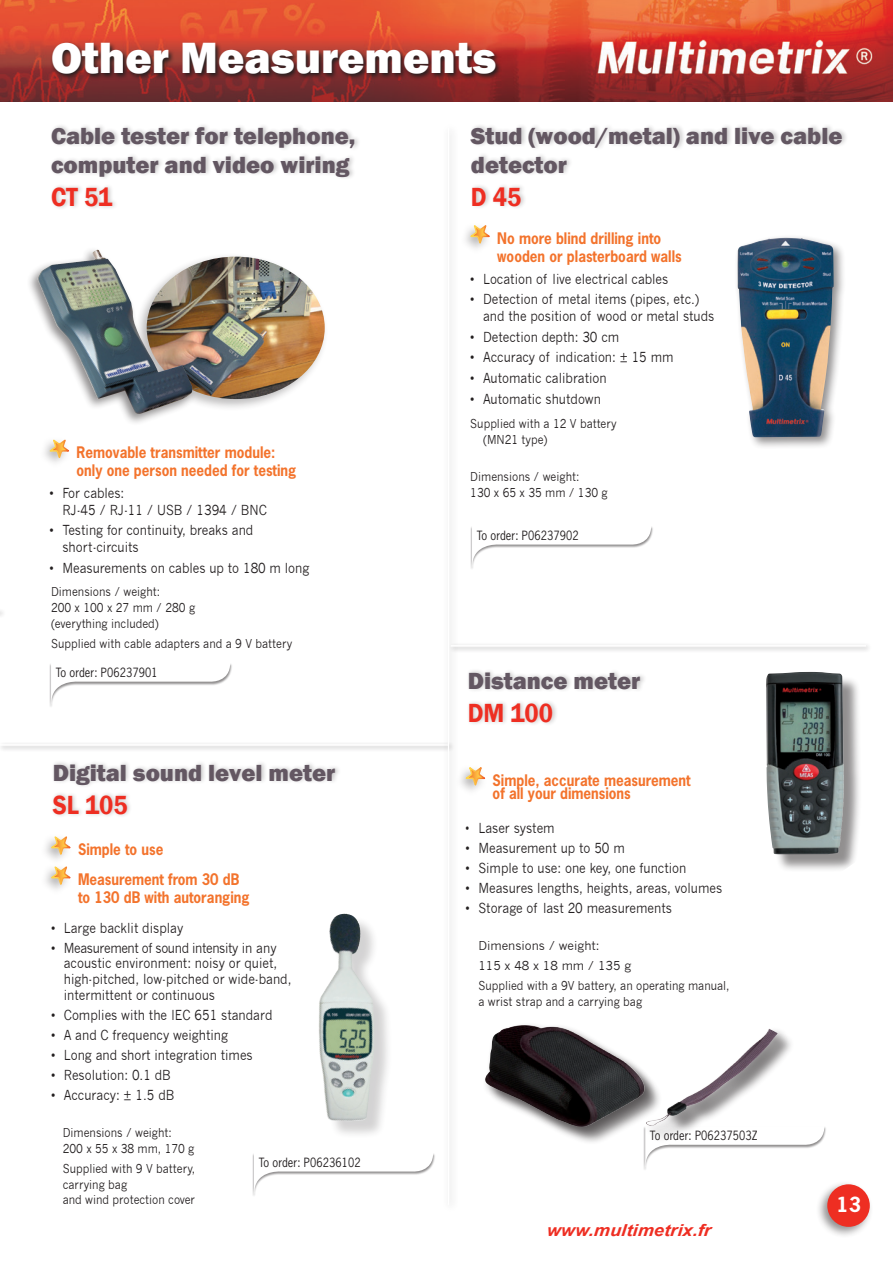
<style>
.page{position:relative;width:893px;height:1263px;background:#fff}
.page>*{position:absolute;margin:0;border:0;box-sizing:border-box;transform-origin:0 0}
.chapitre{font:800 45px "Franklin Gothic";color:#fff}
.Tproduit{font:600 27px "Franklin Gothic";color:#ee2e22;scale:.9 1}
.Tproduit-2{font:800 24px/28.5px "Franklin Gothic";color:#635762}
.t1{font:700 19.65px "News Gothic Std";color:#fff}
.t2{font:italic 700 16.5px "Arial";letter-spacing:.005em;color:#ee2e22;scale:1.1 1}
.Accroche_ok{font:700 15px/18px "News Gothic Std";color:#f3732c;scale:.9 1}
.accroche_produit{font:700 15px/18px "News Gothic Std";color:#f3732c;scale:.9 1}
.texte_puce{font:13.5px/16.5px "News Gothic";color:#231f20;scale:.9 1}
.texte_puce-2{font:13.5px "News Gothic";color:#231f20;scale:.8 1}
.texte{font:12px/15.8px "News Gothic";color:#231f20;scale:.9 1}
.texte_puce-3{font:12px/15.8px "News Gothic";color:#231f20;scale:.9 1}
.cde{font:12px "News Gothic Std";letter-spacing:.01em;color:#231f20;scale:.9 1}
.texte_puce-4{font:12px "News Gothic";color:#231f20}
</style>
<div class="page">
<div style="left:815px;top:1181px;width:59px;height:58px;background:#231f20;opacity:.5"></div>
<div style="left:827px;top:1184px;width:43px;height:43px;background:#ee2e22;border-radius:50%"></div>
<img style="left:0;top:0;width:893px;height:102px">
<div style="left:0;top:608px;width:6px;height:10px;background:#f9f9f9"></div>
<svg style="left:50px;top:41px;width:452px;height:40px;background:#742e2a"></svg>
<div style="left:38px;top:437px;width:34px;height:33px;background:#231f20;opacity:.35"></div>
<svg style="left:48px;top:437px;width:24px;height:25px"></svg>
<div style="left:469px;top:124px;width:379px;height:87px;background:#231f20;opacity:.25"></div>
<div style="left:134px;top:253px;width:195px;height:158px;background:#231f20;opacity:.3"></div>
<img style="left:196px;top:257px;width:129px;height:142px">
<div style="left:26px;top:246px;width:170px;height:180px;background:#231f20;opacity:.5"></div>
<img style="left:37px;top:250px;width:156px;height:165px">
<div style="left:459px;top:222px;width:34px;height:33px;background:#231f20;opacity:.35"></div>
<svg style="left:469px;top:222px;width:24px;height:26px"></svg>
<div style="left:0;top:742px;width:455px;height:10px;background:#f2f2f2"></div>
<hr style="left:0;top:744px;width:449px;height:2px;background:#fff">
<div style="left:470px;top:526px;width:183px;height:45px;background:#231f20;opacity:.5"></div>
<svg style="left:472px;top:526px;width:179px;height:40px"></svg>
<div style="left:49px;top:663px;width:183px;height:45px;background:#231f20;opacity:.5"></div>
<svg style="left:51px;top:663px;width:179px;height:41px"></svg>
<svg style="left:645px;top:1131px;width:179px;height:36px"></svg>
<div style="left:442px;top:123px;width:17px;height:1091px;background:#fafafa"></div>
<hr style="left:448px;top:128px;width:1px;height:1077px;background:#fff">
<div style="left:40px;top:833px;width:34px;height:33px;background:#231f20;opacity:.35"></div>
<div style="left:40px;top:863px;width:34px;height:33px;background:#231f20;opacity:.35"></div>
<svg style="left:50px;top:833px;width:24px;height:56px"></svg>
<div style="left:321px;top:916px;width:72px;height:224px;background:#231f20;opacity:.2"></div>
<img style="left:319px;top:914px;width:55px;height:207px">
<div style="left:51px;top:760px;width:291px;height:58px;background:#231f20;opacity:.25"></div>
<div style="left:252px;top:1153px;width:183px;height:45px;background:#231f20;opacity:.5"></div>
<svg style="left:254px;top:1153px;width:179px;height:40px"></svg>
<div style="left:49px;top:123px;width:313px;height:88px;background:#231f20;opacity:.25"></div>
<svg style="left:464px;top:767px;width:22px;height:23px"></svg>
<div style="left:467px;top:668px;width:180px;height:59px;background:#231f20;opacity:.25"></div>
<div style="left:715px;top:674px;width:178px;height:219px;background:#231f20;opacity:.5"></div>
<img style="left:766px;top:672px;width:78px;height:182px">
<div style="left:449px;top:642px;width:424px;height:11px;background:#f2f2f2"></div>
<hr style="left:451px;top:645px;width:415px;height:2px;background:#fff">
<div style="left:734px;top:234px;width:112px;height:215px;background:#231f20;opacity:.5"></div>
<img style="left:737px;top:238px;width:97px;height:199px">
<div style="left:488px;top:918px;width:307px;height:227px;background:#fff"></div>
<img style="left:485px;top:1025px;width:293px;height:107px">
<p class="chapitre" style="left:51px;top:29px;width:447px">Other Measurements</p>
<p class="Tproduit-2" style="left:51px;top:122px;width:306px">Cable tester for telephone, computer and video wiring</p>
<p class="Tproduit" style="left:51px;top:180px;width:70px">CT 51</p>
<p class="Accroche_ok" style="left:77px;top:443px;width:246px">Removable transmitter module: only one person needed for testing</p>
<p class="texte_puce" style="left:62px;top:485px;width:229px;text-indent:-13px">• For cables:<br>RJ-45 / RJ-11 / USB / 1394 / BNC</p>
<p class="texte_puce" style="left:62px;top:522px;width:214px;text-indent:-13px">• Testing for continuity, breaks and short-circuits</p>
<p class="texte_puce" style="left:50px;top:560px;width:290px">• Measurements on cables up to 180 m long</p>
<p class="texte" style="left:51px;top:584px;width:162px">Dimensions / weight:<br>200 x 100 x 27 mm / 280 g (everything included)</p>
<p class="texte" style="left:51px;top:636px;width:269px">Supplied with cable adapters and a 9 V battery</p>
<p class="cde" style="left:56px;top:664px;width:115px">To order: P06237901</p>
<p class="Tproduit-2" style="left:53px;top:758px;width:284px">Digital sound level meter</p>
<p class="Tproduit" style="left:53px;top:788px;width:85px">SL 105</p>
<p class="Accroche_ok" style="left:78px;top:840px;width:96px">Simple to use</p>
<p class="Accroche_ok" style="left:78px;top:870px;width:192px">Measurement from 30 dB to 130 dB with autoranging</p>
<p class="texte_puce" style="left:51px;top:919px;width:148px">• Large backlit display</p>
<p class="texte_puce" style="left:64px;top:940px;width:255px;line-height:15.8px;text-indent:-13px">• Measurement of sound intensity in any acoustic environment: noisy or quiet, high-pitched, low-pitched or wide-band, intermittent or continuous</p>
<p class="texte_puce" style="left:51px;top:1007px;width:248px">• Complies with the IEC 651 standard</p>
<p class="texte_puce" style="left:51px;top:1027px;width:198px">• A and C frequency weighting</p>
<p class="texte_puce" style="left:51px;top:1047px;width:226px">• Long and short integration times</p>
<p class="texte_puce" style="left:51px;top:1067px;width:135px">• Resolution: 0.1 dB</p>
<p class="texte_puce" style="left:51px;top:1087px;width:139px">• Accuracy: ± 1.5 dB</p>
<p class="texte" style="left:63px;top:1125px;width:148px">Dimensions / weight:<br>200 x 55 x 38 mm, 170 g</p>
<p class="texte" style="left:63px;top:1161px;width:149px">Supplied with 9 V battery, carrying bag<br>and wind protection cover</p>
<p class="cde" style="left:259px;top:1154px;width:115px">To order: P06236102</p>
<p class="Tproduit-2" style="left:471px;top:122px;width:373px">Stud (wood/metal) and live cable detector</p>
<p class="Tproduit" style="left:471px;top:180px;width:57px">D 45</p>
<p class="accroche_produit" style="left:497px;top:229px;width:206px">No more blind drilling into wooden or plasterboard walls</p>
<p class="texte_puce" style="left:470px;top:271px;width:221px">• Location of live electrical cables</p>
<p class="texte_puce" style="left:483px;top:291px;width:259px;text-indent:-13px">• Detection of metal items (pipes, etc.) and the position of wood or metal studs</p>
<p class="texte_puce" style="left:470px;top:329px;width:167px">• Detection depth: 30 cm</p>
<p class="texte_puce" style="left:470px;top:349px;width:227px">• Accuracy of indication: ± 15 mm</p>
<p class="texte_puce" style="left:470px;top:370px;width:153px">• Automatic calibration</p>
<p class="texte_puce" style="left:470px;top:391px;width:147px">• Automatic shutdown</p>
<p class="texte_puce-3" style="left:483px;top:416px;width:150px;text-indent:-13px">Supplied with a 12 V battery (MN21 type)</p>
<p class="texte_puce-3" style="left:470px;top:469px;width:154px">Dimensions / weight:<br>130 x 65 x 35 mm / 130 g</p>
<p class="cde" style="left:477px;top:527px;width:115px">To order: P06237902</p>
<p class="Tproduit-2" style="left:468px;top:667px;width:174px">Distance meter</p>
<p class="Tproduit" style="left:468px;top:696px;width:96px">DM 100</p>
<p class="accroche_produit" style="left:493px;top:773px;width:222px;line-height:13.5px">Simple, accurate measurement of all your dimensions</p>
<p class="texte_puce-2" style="left:466px;top:820px;width:113px">• Laser system</p>
<p class="texte_puce" style="left:466px;top:840px;width:178px">• Measurement up to 50 m</p>
<p class="texte_puce" style="left:466px;top:860px;width:247px">• Simple to use: one key, one function</p>
<p class="texte_puce" style="left:466px;top:880px;width:287px">• Measures lengths, heights, areas, volumes</p>
<p class="texte_puce" style="left:466px;top:900px;width:231px">• Storage of last 20 measurements</p>
<p class="texte_puce-4" style="left:478px;top:939px;width:123px">Dimensions / weight:</p>
<p class="texte_puce-4" style="left:478px;top:959px;width:154px">115 x 48 x 18 mm / 135 g</p>
<p class="texte_puce-3" style="left:478px;top:978px;width:281px">Supplied with a 9V battery, an operating manual, a wrist strap and a carrying bag</p>
<p class="cde" style="left:650px;top:1128px;width:121px">To order: P06237503Z</p>
<p class="t2" style="left:546px;top:1219px;width:151px">www.multimetrix.fr</p>
<h3 class="t1" style="left:836px;top:1192px;width:26px">13</h3>
</div>
